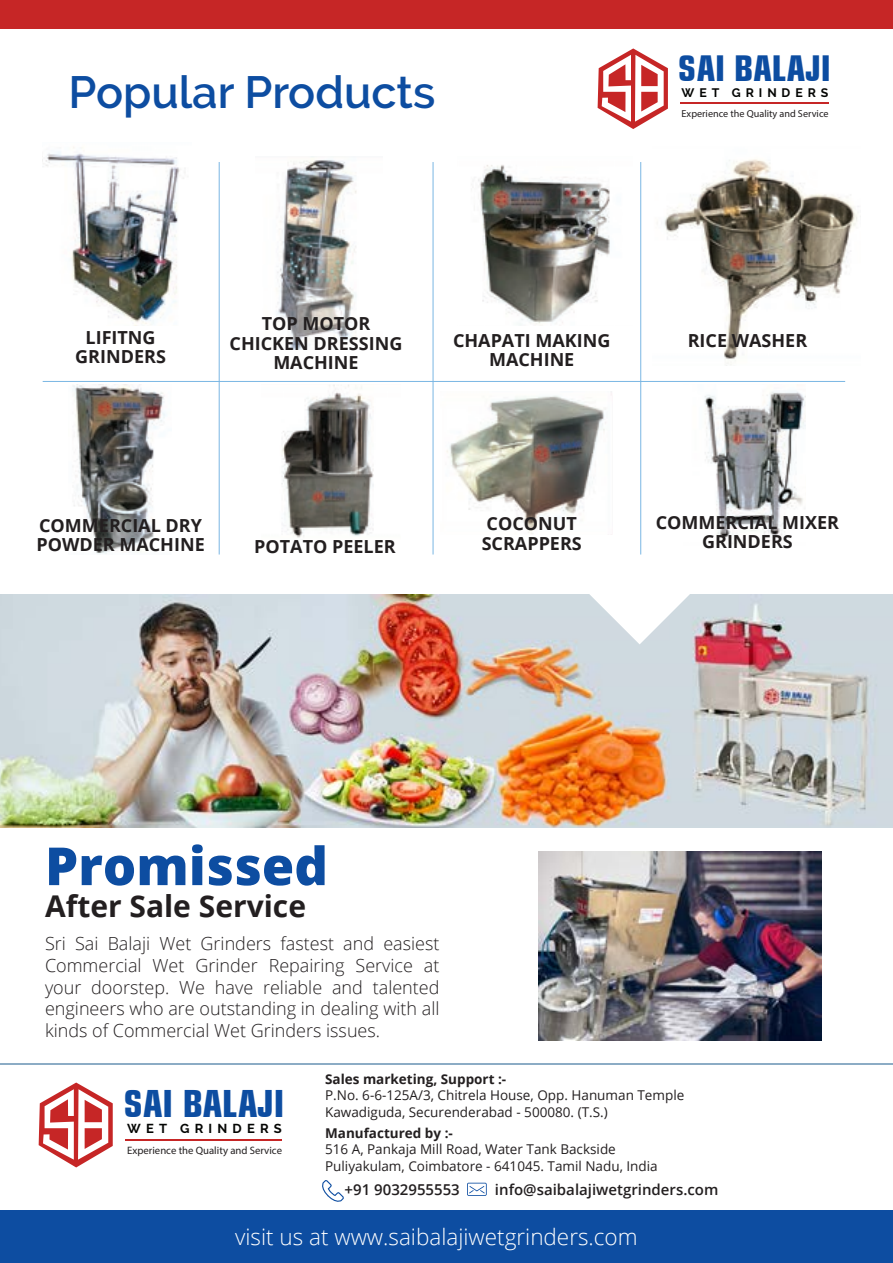
<style>
.page{position:relative;width:893px;height:1263px;background:#fff}
.page>*{position:absolute;margin:0;border:0;box-sizing:border-box;transform-origin:0 0}
.t1{font:800 52.5px "Open Sans";color:#0d4da1}
.t2{font:600 45px "Raleway";color:#0d4da1}
.t3{font:700 condensed 37.65px "Square 721 BT";color:#0d4da1}
.t4{font:700 condensed 35.7px "Square 721 BT";color:#0d4da1}
.t5{font:700 30px "Open Sans";color:#231f20}
.t6{font:300 22.5px "Open Sans";color:#fff}
.t7{font:300 18px/21.6px "Open Sans";color:#231f20;text-align:justify}
.t8{font:700 18px/19.5px "Open Sans";color:#231f20;text-align:center}
.t9{font:600 15px "Open Sans";color:#231f20}
.t10{font:13.5px/16.5px "Open Sans";color:#231f20}
.t11{font:700 13.5px "Open Sans";color:#231f20}
.t12{font:700 12.9px "Raleway";letter-spacing:.4em;color:#040503}
.t13{font:700 12.3px "Raleway";letter-spacing:.4em;color:#040503}
.t14{font:10.65px "Myriad Pro";color:#231f20}
.t15{font:10.2px "Myriad Pro";color:#231f20}
</style>
<div class="page">
<img style="left:0;top:594px;width:893px;height:233px">
<img style="left:704px;top:384px;width:102px;height:160px">
<img style="left:281px;top:385px;width:93px;height:153px">
<img style="left:72px;top:384px;width:94px;height:170px">
<img style="left:664px;top:159px;width:195px;height:207px">
<img style="left:276px;top:156px;width:81px;height:193px">
<div style="left:0;top:1211px;width:893px;height:52px;background:#0d4da1"></div>
<hr style="left:0;top:1063px;width:893px;height:1px;background:#1a5a8c">
<hr style="left:43px;top:381px;width:802px;height:1px;background:#7ab6e3">
<hr style="left:219px;top:162px;width:1px;height:392px;background:#7ab6e3">
<hr style="left:433px;top:162px;width:1px;height:392px;background:#7ab6e3">
<hr style="left:640px;top:162px;width:1px;height:392px;background:#7ab6e3">
<div style="left:0;top:0;width:893px;height:28px;background:#c62626"></div>
<svg style="left:598px;top:48px;width:70px;height:81px"></svg>
<hr style="left:680px;top:102px;width:149px;height:2px;background:#c62626">
<img style="left:43px;top:147px;width:142px;height:177px">
<img style="left:478px;top:165px;width:132px;height:160px">
<img style="left:446px;top:392px;width:166px;height:142px">
<svg style="left:575px;top:594px;width:131px;height:50px"></svg>
<img style="left:538px;top:852px;width:283px;height:189px">
<svg style="left:39px;top:1082px;width:74px;height:85px"></svg>
<hr style="left:126px;top:1139px;width:156px;height:2px;background:#c62626">
<svg style="left:467px;top:1183px;width:20px;height:13px"></svg>
<svg style="left:322px;top:1180px;width:22px;height:22px"></svg>
<h2 class="t2" style="left:68px;top:66px;width:369px">Popular Products</h2>
<h3 class="t4" style="left:678px;top:47px;width:154px">SAI BALAJI</h3>
<p class="t13" style="left:682px;top:85px;width:148px">WET GRINDERS</p>
<p class="t15" style="left:682px;top:107px;width:148px">Experience the Quality and Service</p>
<p class="t8" style="left:75px;top:327px;width:92px">LIFITNG<br>GRINDERS</p>
<p class="t8" style="left:230px;top:314px;width:174px">TOP MOTOR<br>CHICKEN DRESSING<br>MACHINE</p>
<p class="t8" style="left:453px;top:330px;width:159px">CHAPATI MAKING<br>MACHINE</p>
<p class="t8" style="left:688px;top:330px;width:121px">RICE WASHER</p>
<p class="t8" style="left:36px;top:515px;width:170px;text-align:left">COMMERCIAL DRY<br>POWDER MACHINE</p>
<p class="t8" style="left:254px;top:536px;width:143px">POTATO PEELER</p>
<p class="t8" style="left:482px;top:514px;width:102px;text-align:left">COCONUT<br>SCRAPPERS</p>
<p class="t8" style="left:656px;top:512px;width:185px">COMMERCIAL MIXER<br>GRINDERS</p>
<h1 class="t1" style="left:45px;top:826px;width:284px">Promissed</h1>
<h3 class="t5" style="left:45px;top:884px;width:263px">After Sale Service</h3>
<p class="t7" style="left:45px;top:932px;width:396px">Sri Sai Balaji Wet Grinders fastest and easiest Commercial Wet Grinder Repairing Service at your doorstep. We have reliable and talented engineers who are outstanding in dealing with all kinds of Commercial Wet Grinders issues.</p>
<p class="t11" style="left:325px;top:1069px;width:183px">Sales marketing, Support :-</p>
<p class="t10" style="left:325px;top:1087px;width:361px">P.No. 6-6-125A/3, Chitrela House, Opp. Hanuman Temple<br>Kawadiguda, Securenderabad - 500080. (T.S.)</p>
<p class="t11" style="left:325px;top:1123px;width:129px">Manufactured by :-</p>
<p class="t10" style="left:325px;top:1141px;width:334px">516 A, Pankaja Mill Road, Water Tank Backside<br>Puliyakulam, Coimbatore - 641045. Tamil Nadu, India</p>
<p class="t9" style="left:345px;top:1179px;width:117px">+91 9032955553</p>
<p class="t9" style="left:495px;top:1179px;width:225px">info@saibalajiwetgrinders.com</p>
<p class="t6" style="left:235px;top:1221px;width:404px">visit us at www.saibalajiwetgrinders.com</p>
<h3 class="t3" style="left:124px;top:1081px;width:162px">SAI BALAJI</h3>
<p class="t12" style="left:127px;top:1121px;width:156px">WET GRINDERS</p>
<p class="t14" style="left:127px;top:1144px;width:156px">Experience the Quality and Service</p>
</div>
